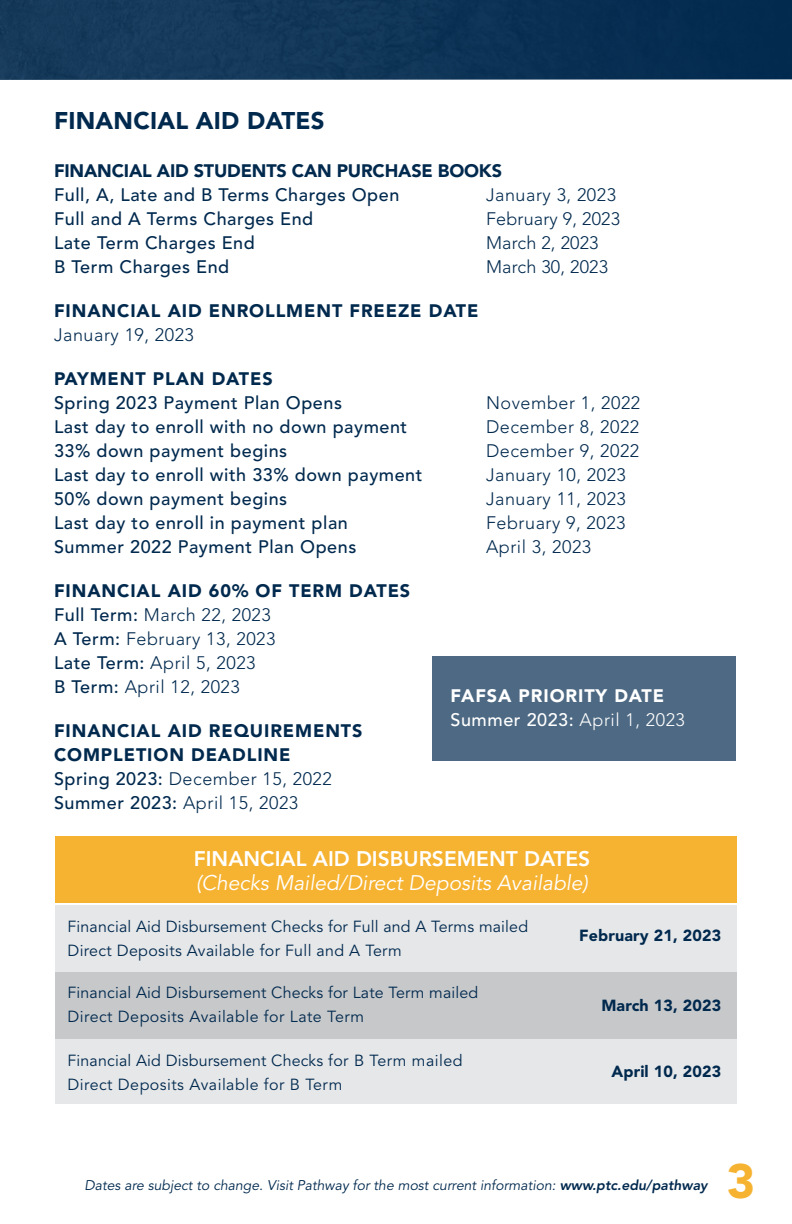
<style>
.page{position:relative;width:792px;height:1224px;background:#fff}
.page>*{position:absolute;margin:0;border:0;box-sizing:border-box;transform-origin:0 0}
.t1{font:900 48px "Avenir LT Std";color:#f6b332}
.t2{font:900 24px "Avenir LT Std";letter-spacing:.01em;color:#00294e}
.t3{font:italic 21px "Avenir LT Std";color:#fff}
.t4{font:800 21px "Avenir LT Std";color:#fff}
.t5{font:500 18px "Avenir LT Std";letter-spacing:.03em;color:#00294e}
.t6{font:300 18px/24px "Avenir LT Std";letter-spacing:.03em;color:#00294e}
.t7{font:900 18px/24px "Avenir LT Std";letter-spacing:.05em;color:#00294e}
.t8{font:900 18px/24px "Avenir LT Std";letter-spacing:.05em;color:#fff}
.t9{font:300 18px "Avenir LT Std";letter-spacing:.01em;color:#00294e}
.t10{font:900 18px "Avenir LT Std";letter-spacing:-.01em;color:#00294e}
.t11{font:16px/24px "Avenir LT Std";letter-spacing:.01em;color:#00294e}
.t12{font:16px/24px "Avenir LT Std";letter-spacing:.03em;color:#00294e}
.t13{font:900 16px "Avenir LT Std";letter-spacing:.01em;color:#00294e}
.t14{font:italic 14px "Avenir LT Std";color:#00294e}
.s1{font-weight:900}
.s2{font-weight:500}
.s3{font-weight:300}
.s4{font-weight:800}
</style>
<div class="page">
<div style="left:55px;top:836px;width:682px;height:66px;background:#f6b332"></div>
<img style="left:0;top:0;width:792px;height:80px">
<div style="left:55px;top:905px;width:682px;height:66px;background:#e6e7e9"></div>
<div style="left:55px;top:1038px;width:682px;height:66px;background:#e6e7e9"></div>
<div style="left:55px;top:972px;width:682px;height:66px;background:#c7c8ca"></div>
<div style="left:432px;top:656px;width:304px;height:105px;background:#4d6983"></div>
<h2 class="t2" style="left:54px;top:107px;width:272px">FINANCIAL AID DATES</h2>
<p class="t10" style="left:54px;top:160px;width:450px">FINANCIAL AID STUDENTS CAN PURCHASE BOOKS</p>
<p class="t5" style="left:54px;top:185px;width:347px">Full, A, Late and B Terms Charges Open</p>
<p class="t6" style="left:486px;top:183px;width:132px">January 3, 2023</p>
<p class="t5" style="left:54px;top:209px;width:261px">Full and A Terms Charges End</p>
<p class="t9" style="left:486px;top:209px;width:136px">February 9, 2023</p>
<p class="t5" style="left:54px;top:233px;width:202px">Late Term Charges End</p>
<p class="t9" style="left:486px;top:233px;width:114px">March 2, 2023</p>
<p class="t5" style="left:54px;top:257px;width:177px">B Term Charges End</p>
<p class="t9" style="left:486px;top:257px;width:124px">March 30, 2023</p>
<p class="t7" style="left:54px;top:299px;width:426px">FINANCIAL AID ENROLLMENT FREEZE DATE</p>
<p class="t6" style="left:54px;top:323px;width:142px">January 19, 2023</p>
<p class="t7" style="left:54px;top:367px;width:220px">PAYMENT PLAN DATES</p>
<p class="t5" style="left:54px;top:393px;width:290px">Spring 2023 Payment Plan Opens</p>
<p class="t6" style="left:486px;top:391px;width:156px">November 1, 2022</p>
<p class="t5" style="left:54px;top:417px;width:355px">Last day to enroll with no down payment</p>
<p class="t6" style="left:486px;top:415px;width:155px">December 8, 2022</p>
<p class="t5" style="left:54px;top:441px;width:235px">33% down payment begins</p>
<p class="t6" style="left:486px;top:439px;width:155px">December 9, 2022</p>
<p class="t5" style="left:54px;top:465px;width:370px">Last day to enroll with 33% down payment</p>
<p class="t6" style="left:486px;top:463px;width:142px">January 10, 2023</p>
<p class="t5" style="left:54px;top:489px;width:235px">50% down payment begins</p>
<p class="t6" style="left:486px;top:487px;width:142px">January 11, 2023</p>
<p class="t5" style="left:54px;top:513px;width:295px">Last day to enroll in payment plan</p>
<p class="t6" style="left:486px;top:511px;width:141px">February 9, 2023</p>
<p class="t5" style="left:54px;top:537px;width:304px">Summer 2022 Payment Plan Opens</p>
<p class="t6" style="left:486px;top:535px;width:107px">April 3, 2023</p>
<p class="t6" style="left:54px;top:579px;width:358px"><span class="s1">FINANCIAL AID 60% OF TERM DATES<br></span><span class="s2">Full Term:</span> March 22, 2023<br><span class="s2">A Term:</span> February 13, 2023<br><span class="s2">Late Term:</span> April 5, 2023<br><span class="s2">B Term:</span> April 12, 2023</p>
<p class="t7" style="left:54px;top:719px;width:310px">FINANCIAL AID REQUIREMENTS<br>COMPLETION DEADLINE<br><span class="s2">Spring 2023:</span> <span class="s3">December 15, 2022<br></span><span class="s2">Summer 2023:</span> <span class="s3">April 15, 2023</span></p>
<p class="t8" style="left:451px;top:683px;width:236px">FAFSA PRIORITY DATE<br><span class="s2">Summer 2023:</span> <span class="s3">April 1, 2023</span></p>
<p class="t4" style="left:194px;top:846px;width:398px">FINANCIAL AID DISBURSEMENT DATES</p>
<p class="t3" style="left:196px;top:870px;width:394px">(Checks Mailed/Direct Deposits Available)</p>
<p class="t11" style="left:68px;top:915px;width:462px">Financial Aid Disbursement Checks for Full and A Terms mailed<br>Direct Deposits Available for Full and A Term</p>
<p class="t11" style="left:68px;top:981px;width:412px">Financial Aid Disbursement Checks for Late Term mailed<br>Direct Deposits Available for Late Term</p>
<p class="t12" style="left:68px;top:1049px;width:397px">Financial Aid Disbursement Checks for B Term mailed<br>Direct Deposits Available for B Term</p>
<p class="t13" style="left:579px;top:926px;width:144px">February 21, 2023</p>
<p class="t13" style="left:601px;top:996px;width:121px">March 13, 2023</p>
<p class="t13" style="left:611px;top:1062px;width:111px">April 10, 2023</p>
<p class="t14" style="left:84px;top:1177px;width:625px">Dates are subject to change. Visit Pathway for the most current information: <span class="s4">www.ptc.edu/pathway</span></p>
<h1 class="t1" style="left:727px;top:1153px;width:30px">3</h1>
</div>
